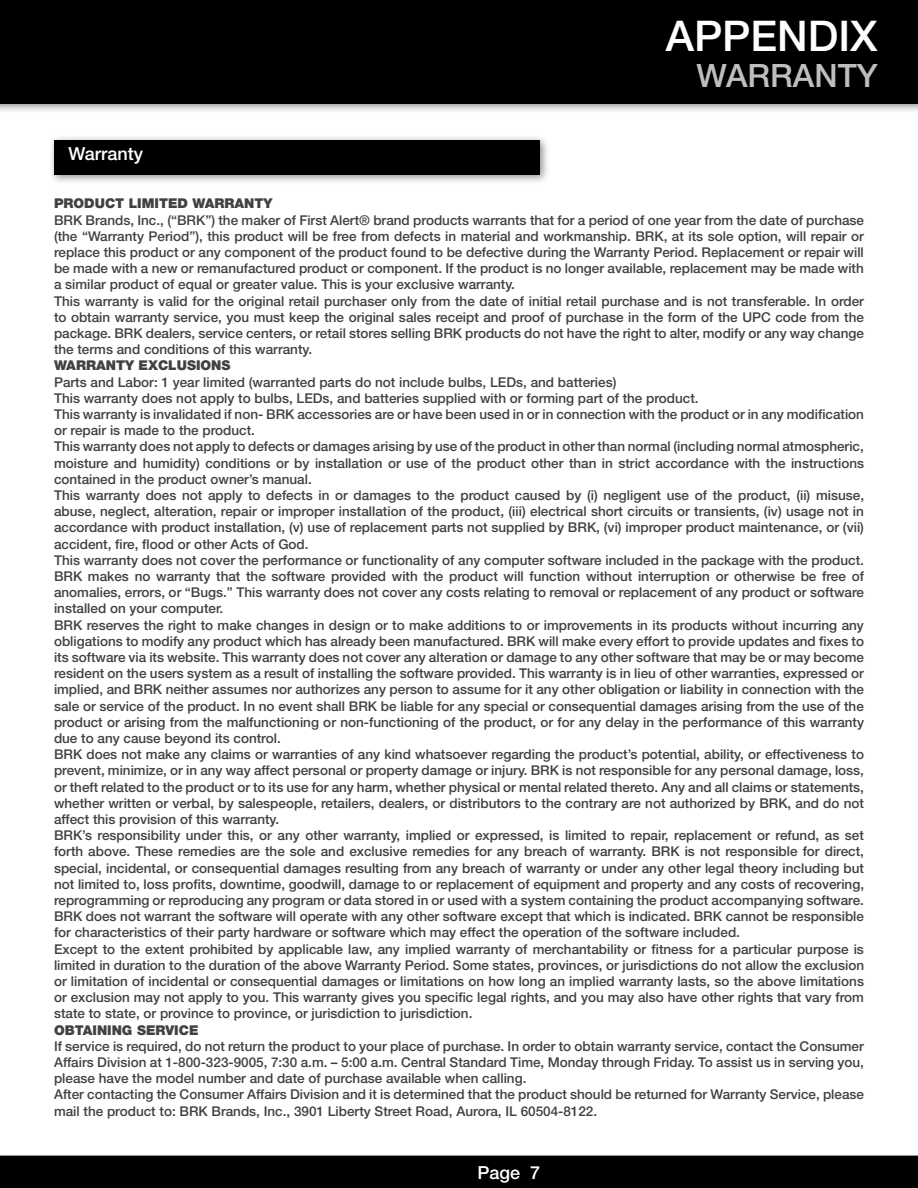
<style>
.page{position:relative;width:918px;height:1188px;background:#fff}
.page>*{position:absolute;margin:0;border:0;box-sizing:border-box;transform-origin:0 0}
.t1{font:500 42.3px "Helvetica Neue LT Std";color:#fff}
.t2{font:500 32.25px "Helvetica Neue LT Std";color:#bcbec0}
.t3{font:500 18px "Helvetica Neue LT Std";color:#fff}
.t4{font:500 13.5px/16.2px "Helvetica Neue LT Std";color:#414042}
.t5{font:900 13.5px "Helvetica Neue LT Std";color:#414042}
</style>
<div class="page">
<div style="left:0;top:0;width:918px;height:113px;background:#000;opacity:.45"></div>
<div style="left:0;top:0;width:918px;height:103px;background:#000"></div>
<div style="left:0;top:1156px;width:918px;height:32px;background:#000"></div>
<div style="left:48px;top:134px;width:502px;height:52px;background:#000;opacity:.45"></div>
<div style="left:54px;top:140px;width:486px;height:35px;background:#000"></div>
<h1 class="t1" style="left:666px;top:11px;width:213px">APPENDIX</h1>
<h2 class="t2" style="left:697px;top:56px;width:183px">WARRANTY</h2>
<h3 class="t3" style="left:69px;top:143px;width:76px">Warranty</h3>
<p class="t5" style="left:54px;top:196px;width:220px">PRODUCT LIMITED WARRANTY</p>
<p class="t4" style="left:54px;top:212px;width:812px">BRK Brands, Inc., (“BRK”) the maker of First Alert® brand products warrants that for a period of one year from the date of purchase (the “Warranty Period”), this product will be free from defects in material and workmanship. BRK, at its sole option, will repair or replace this product or any component of the product found to be defective during the Warranty Period. Replacement or repair will be made with a new or remanufactured product or component. If the product is no longer available, replacement may be made with a similar product of equal or greater value. This is your exclusive warranty.<br>This warranty is valid for the original retail purchaser only from the date of initial retail purchase and is not transferable. In order to obtain warranty service, you must keep the original sales receipt and proof of purchase in the form of the UPC code from the package. BRK dealers, service centers, or retail stores selling BRK products do not have the right to alter, modify or any way change the terms and conditions of this warranty.</p>
<p class="t5" style="left:54px;top:358px;width:178px">WARRANTY EXCLUSIONS</p>
<p class="t4" style="left:54px;top:374px;width:812px">Parts and Labor: 1 year limited (warranted parts do not include bulbs, LEDs, and batteries)<br>This warranty does not apply to bulbs, LEDs, and batteries supplied with or forming part of the product.<br>This warranty is invalidated if non- BRK accessories are or have been used in or in connection with the product or in any modification or repair is made to the product.<br>This warranty does not apply to defects or damages arising by use of the product in other than normal (including normal atmospheric, moisture and humidity) conditions or by installation or use of the product other than in strict accordance with the instructions contained in the product owner’s manual.<br>This warranty does not apply to defects in or damages to the product caused by (i) negligent use of the product, (ii) misuse, abuse, neglect, alteration, repair or improper installation of the product, (iii) electrical short circuits or transients, (iv) usage not in accordance with product installation, (v) use of replacement parts not supplied by BRK, (vi) improper product maintenance, or (vii) accident, fire, flood or other Acts of God.<br>This warranty does not cover the performance or functionality of any computer software included in the package with the product.<br>BRK makes no warranty that the software provided with the product will function without interruption or otherwise be free of anomalies, errors, or “Bugs.” This warranty does not cover any costs relating to removal or replacement of any product or software installed on your computer.<br>BRK reserves the right to make changes in design or to make additions to or improvements in its products without incurring any obligations to modify any product which has already been manufactured. BRK will make every effort to provide updates and fixes to its software via its website. This warranty does not cover any alteration or damage to any other software that may be or may become resident on the users system as a result of installing the software provided. This warranty is in lieu of other warranties, expressed or implied, and BRK neither assumes nor authorizes any person to assume for it any other obligation or liability in connection with the sale or service of the product. In no event shall BRK be liable for any special or consequential damages arising from the use of the product or arising from the malfunctioning or non-functioning of the product, or for any delay in the performance of this warranty due to any cause beyond its control.<br>BRK does not make any claims or warranties of any kind whatsoever regarding the product’s potential, ability, or effectiveness to prevent, minimize, or in any way affect personal or property damage or injury. BRK is not responsible for any personal damage, loss, or theft related to the product or to its use for any harm, whether physical or mental related thereto. Any and all claims or statements, whether written or verbal, by salespeople, retailers, dealers, or distributors to the contrary are not authorized by BRK, and do not affect this provision of this warranty.<br>BRK’s responsibility under this, or any other warranty, implied or expressed, is limited to repair, replacement or refund, as set forth above. These remedies are the sole and exclusive remedies for any breach of warranty. BRK is not responsible for direct, special, incidental, or consequential damages resulting from any breach of warranty or under any other legal theory including but not limited to, loss profits, downtime, goodwill, damage to or replacement of equipment and property and any costs of recovering, reprogramming or reproducing any program or data stored in or used with a system containing the product accompanying software.<br>BRK does not warrant the software will operate with any other software except that which is indicated. BRK cannot be responsible for characteristics of their party hardware or software which may effect the operation of the software included.<br>Except to the extent prohibited by applicable law, any implied warranty of merchantability or fitness for a particular purpose is limited in duration to the duration of the above Warranty Period. Some states, provinces, or jurisdictions do not allow the exclusion or limitation of incidental or consequential damages or limitations on how long an implied warranty lasts, so the above limitations or exclusion may not apply to you. This warranty gives you specific legal rights, and you may also have other rights that vary from state to state, or province to province, or jurisdiction to jurisdiction.</p>
<p class="t5" style="left:54px;top:1022px;width:146px">OBTAINING SERVICE</p>
<p class="t4" style="left:54px;top:1038px;width:812px">If service is required, do not return the product to your place of purchase. In order to obtain warranty service, contact the Consumer Affairs Division at 1-800-323-9005, 7:30 a.m. – 5:00 a.m. Central Standard Time, Monday through Friday. To assist us in serving you, please have the model number and date of purchase available when calling.<br>After contacting the Consumer Affairs Division and it is determined that the product should be returned for Warranty Service, please mail the product to: BRK Brands, Inc., 3901 Liberty Street Road, Aurora, IL 60504-8122.</p>
<h3 class="t3" style="left:477px;top:1162px;width:64px">Page 7</h3>
</div>
